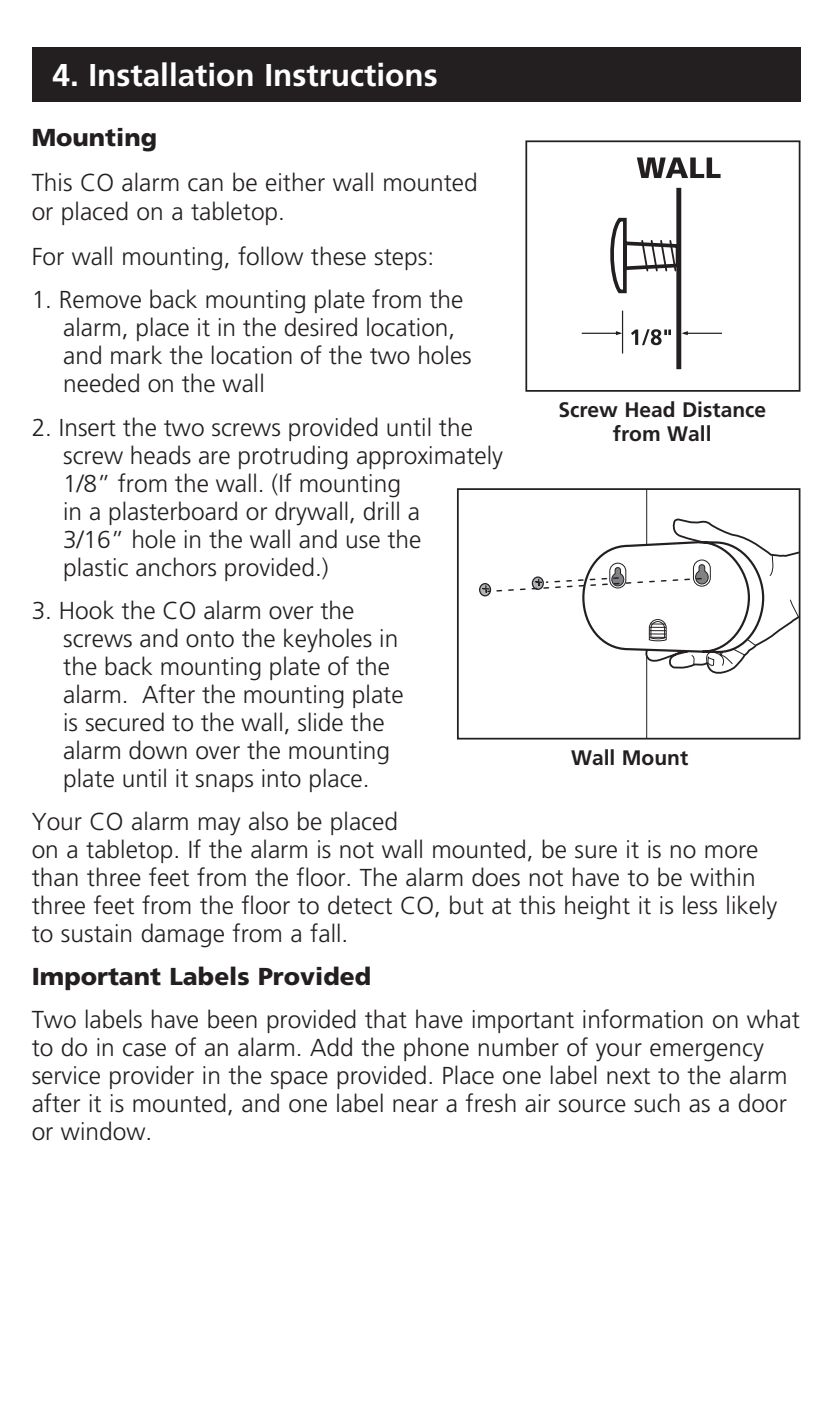
<style>
.page{position:relative;width:832px;height:1418px;background:#fff}
.page>*{position:absolute;margin:0;border:0;box-sizing:border-box;transform-origin:0 0}
.t1{font:700 31.5px "Frutiger";color:#fff}
.t2{font:300 24.5px/28px "Frutiger";color:#231f20}
.t3{font:900 24.5px "Frutiger";color:#231f20}
.t4{font:700 21px/24.5px "Frutiger";color:#231f20;text-align:center}
</style>
<div class="page">
<div style="left:32px;top:47px;width:768px;height:54px;background:#231f20"></div>
<svg style="left:479px;top:583px;width:11px;height:13px"></svg>
<div style="left:479px;top:583px;width:12px;height:13px;border:1px solid #231f20;border-radius:50%"></div>
<svg style="left:483px;top:518px;width:314px;height:158px"></svg>
<div style="left:457px;top:488px;width:343px;height:251px;border:2px solid #231f20"></div>
<div style="left:676px;top:188px;width:5px;height:181px;background:#231f20"></div>
<svg style="left:610px;top:216px;width:67px;height:79px"></svg>
<svg style="left:637px;top:157px;width:83px;height:21px"></svg>
<hr style="left:622px;top:311px;width:1px;height:42px;background:#231f20">
<svg style="left:631px;top:329px;width:40px;height:16px"></svg>
<hr style="left:683px;top:333px;width:39px;height:1px;background:#231f20">
<svg style="left:681px;top:331px;width:7px;height:4px"></svg>
<hr style="left:581px;top:333px;width:39px;height:1px;background:#231f20">
<svg style="left:616px;top:331px;width:6px;height:4px"></svg>
<div style="left:525px;top:140px;width:275px;height:252px;border:2px solid #231f20"></div>
<p class="t1" style="left:52px;top:56px;width:387px">4. Installation Instructions</p>
<p class="t3" style="left:32px;top:122px;width:127px">Mounting</p>
<p class="t2" style="left:32px;top:168px;width:447px;line-height:29.8px">This CO alarm can be either wall mounted or placed on a tabletop.</p>
<p class="t2" style="left:32px;top:243px;width:404px">For wall mounting, follow these steps:</p>
<p class="t2" style="left:63px;top:286px;width:410px;text-indent:-32px">1. Remove back mounting plate from the alarm, place it in the desired location, and mark the location of the two holes needed on the wall</p>
<p class="t2" style="left:63px;top:413px;width:441px;text-indent:-32px">2. Insert the two screws provided until the screw heads are protruding approximately 1/8” from the wall. (If mounting<br>in a plasterboard or drywall, drill a<br>3/16” hole in the wall and use the<br>plastic anchors provided.)</p>
<p class="t2" style="left:63px;top:596px;width:342px;text-indent:-32px">3. Hook the CO alarm over the screws and onto the keyholes in the back mounting plate of the alarm. After the mounting plate is secured to the wall, slide the alarm down over the mounting plate until it snaps into place.</p>
<p class="t2" style="left:32px;top:808px;width:747px">Your CO alarm may also be placed<br>on a tabletop. If the alarm is not wall mounted, be sure it is no more than three feet from the floor. The alarm does not have to be within three feet from the floor to detect CO, but at this height it is less likely to sustain damage from a fall.</p>
<p class="t3" style="left:32px;top:961px;width:341px">Important Labels Provided</p>
<p class="t2" style="left:32px;top:1006px;width:769px">Two labels have been provided that have important information on what to do in case of an alarm. Add the phone number of your emergency service provider in the space provided. Place one label next to the alarm after it is mounted, and one label near a fresh air source such as a door or window.</p>
<p class="t4" style="left:558px;top:397px;width:209px">Screw Head Distance from Wall</p>
<p class="t4" style="left:571px;top:745px;width:119px">Wall Mount</p>
</div>
